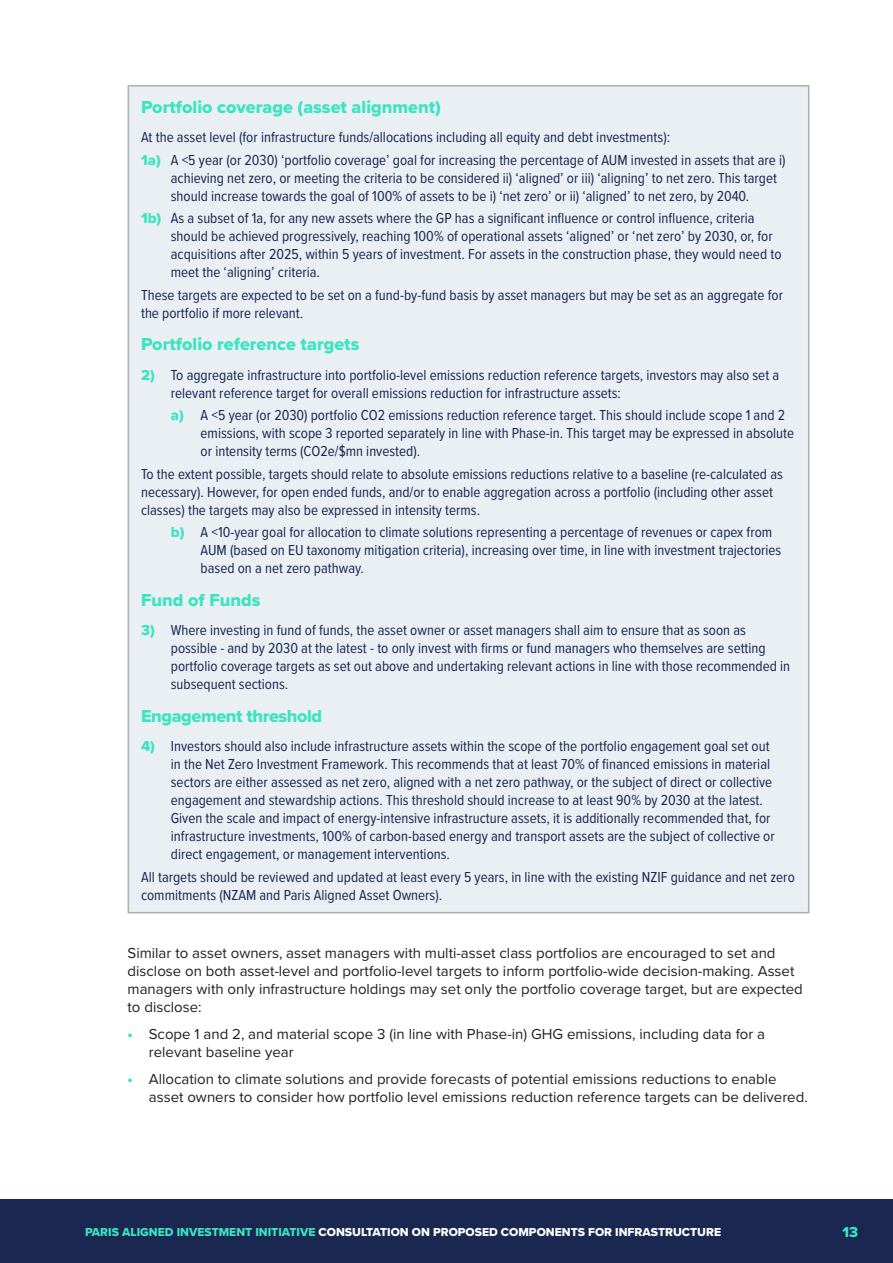
<style>
.page{position:relative;width:893px;height:1263px;background:#fff}
.page>*{position:absolute;margin:0;border:0;box-sizing:border-box;transform-origin:0 0}
.IIGCC_heading_3{font:18px "Proxima Nova Extrabld";color:#3be4c1}
.IIGCC_heading_3b{font:18px "Proxima Nova Extrabld";letter-spacing:-.02em;color:#3be4c1}
.IIGCC_table_text_ind{font:15px/18px "Proxima Nova Cond";color:#192751}
.IIGCC_table_text{font:15px/18px "Proxima Nova Cond";color:#192751}
.IIGCC_text{font:15px/18px "Proxima Nova";color:#231f20}
.t1{font:15px "Proxima Nova Extrabld";color:#3be4c1}
.t2{font:12px "Proxima Nova Extrabld";color:#fff}
.s1{font-family:"Proxima Nova Extrabld";color:#3be4c1}
.s2{color:#3be4c1}
</style>
<div class="page">
<div style="left:0;top:1199px;width:893px;height:64px;background:#192751"></div>
<div style="left:128px;top:86px;width:681px;height:827px;background:#eaeff4"></div>
<hr style="left:128px;top:85px;width:681px;height:2px;background:#abafb0">
<hr style="left:128px;top:87px;width:1px;height:825px;background:#abafb0">
<hr style="left:808px;top:87px;width:1px;height:825px;background:#abafb0">
<hr style="left:128px;top:912px;width:681px;height:1px;background:#abafb0">
<p class="IIGCC_heading_3" style="left:141px;top:93px;width:301px">Portfolio coverage (asset alignment)</p>
<p class="IIGCC_table_text" style="left:141px;top:127px;width:531px">At the asset level (for infrastructure funds/allocations including all equity and debt investments):</p>
<p class="IIGCC_table_text_ind" style="left:171px;top:150px;width:616px;text-indent:-30px"><span class="s1">1a)</span> A &lt;5 year (or 2030) ‘portfolio coverage’ goal for increasing the percentage of AUM invested in assets that are i) achieving net zero, or meeting the criteria to be considered ii) ‘aligned’ or iii) ‘aligning’ to net zero. This target should increase towards the goal of 100% of assets to be i) ‘net zero’ or ii) ‘aligned’ to net zero, by 2040.</p>
<p class="IIGCC_table_text_ind" style="left:171px;top:208px;width:612px;text-indent:-30px"><span class="s1">1b)</span> As a subset of 1a, for any new assets where the GP has a significant influence or control influence, criteria should be achieved progressively, reaching 100% of operational assets ‘aligned’ or ‘net zero’ by 2030, or, for acquisitions after 2025, within 5 years of investment. For assets in the construction phase, they would need to meet the ‘aligning’ criteria.</p>
<p class="IIGCC_table_text" style="left:141px;top:285px;width:643px">These targets are expected to be set on a fund-by-fund basis by asset managers but may be set as an aggregate for the portfolio if more relevant.</p>
<p class="IIGCC_heading_3" style="left:141px;top:331px;width:220px">Portfolio reference targets</p>
<p class="IIGCC_table_text_ind" style="left:171px;top:365px;width:610px;text-indent:-30px"><span class="s1">2)</span> To aggregate infrastructure into portfolio-level emissions reduction reference targets, investors may also set a relevant reference target for overall emissions reduction for infrastructure assets:</p>
<p class="IIGCC_table_text_ind" style="left:201px;top:406px;width:595px;text-indent:-30px"><span class="s1">a)</span> A &lt;5 year (or 2030) portfolio CO2 emissions reduction reference target. This should include scope 1 and 2 emissions, with scope 3 reported separately in line with Phase-in. This target may be expressed in absolute or intensity terms (CO2e/$mn invested).</p>
<p class="IIGCC_table_text" style="left:141px;top:464px;width:643px">To the extent possible, targets should relate to absolute emissions reductions relative to a baseline (re-calculated as necessary). However, for open ended funds, and/or to enable aggregation across a portfolio (including other asset classes) the targets may also be expressed in intensity terms.</p>
<p class="IIGCC_table_text_ind" style="left:201px;top:523px;width:582px;text-indent:-30px"><span class="s1">b)</span> A &lt;10-year goal for allocation to climate solutions representing a percentage of revenues or capex from<br>AUM (based on EU taxonomy mitigation criteria), increasing over time, in line with investment trajectories based on a net zero pathway.</p>
<p class="IIGCC_heading_3" style="left:141px;top:587px;width:121px">Fund of Funds</p>
<p class="IIGCC_table_text_ind" style="left:171px;top:621px;width:621px;text-indent:-30px"><span class="s1">3)</span> Where investing in fund of funds, the asset owner or asset managers shall aim to ensure that as soon as possible - and by 2030 at the latest - to only invest with firms or fund managers who themselves are setting portfolio coverage targets as set out above and undertaking relevant actions in line with those recommended in subsequent sections.</p>
<p class="IIGCC_heading_3b" style="left:141px;top:703px;width:183px">Engagement threshold</p>
<p class="IIGCC_table_text_ind" style="left:171px;top:737px;width:605px;text-indent:-30px"><span class="s1">4)</span> Investors should also include infrastructure assets within the scope of the portfolio engagement goal set out in the Net Zero Investment Framework. This recommends that at least 70% of financed emissions in material sectors are either assessed as net zero, aligned with a net zero pathway, or the subject of direct or collective engagement and stewardship actions. This threshold should increase to at least 90% by 2030 at the latest.<br>Given the scale and impact of energy-intensive infrastructure assets, it is additionally recommended that, for infrastructure investments, 100% of carbon-based energy and transport assets are the subject of collective or direct engagement, or management interventions.</p>
<p class="IIGCC_table_text" style="left:141px;top:867px;width:655px">All targets should be reviewed and updated at least every 5 years, in line with the existing NZIF guidance and net zero commitments (NZAM and Paris Aligned Asset Owners).</p>
<p class="IIGCC_text" style="left:128px;top:944px;width:677px">Similar to asset owners, asset managers with multi-asset class portfolios are encouraged to set and disclose on both asset-level and portfolio-level targets to inform portfolio-wide decision-making. Asset managers with only infrastructure holdings may set only the portfolio coverage target, but are expected to disclose:</p>
<p class="IIGCC_text" style="left:149px;top:1025px;width:618px;text-indent:-21px"><span class="s1">•</span> Scope 1 and 2, and material scope 3 (in line with Phase-in) GHG emissions, including data for a relevant baseline year</p>
<p class="IIGCC_text" style="left:149px;top:1070px;width:660px;text-indent:-21px"><span class="s1">•</span> Allocation to climate solutions and provide forecasts of potential emissions reductions to enable asset owners to consider how portfolio level emissions reduction reference targets can be delivered.</p>
<p class="t2" style="left:85px;top:1223px;width:638px"><span class="s2">PARIS ALIGNED INVESTMENT INITIATIVE</span> CONSULTATION ON PROPOSED COMPONENTS FOR INFRASTRUCTURE</p>
<p class="t1" style="left:843px;top:1221px;width:17px">13</p>
</div>
